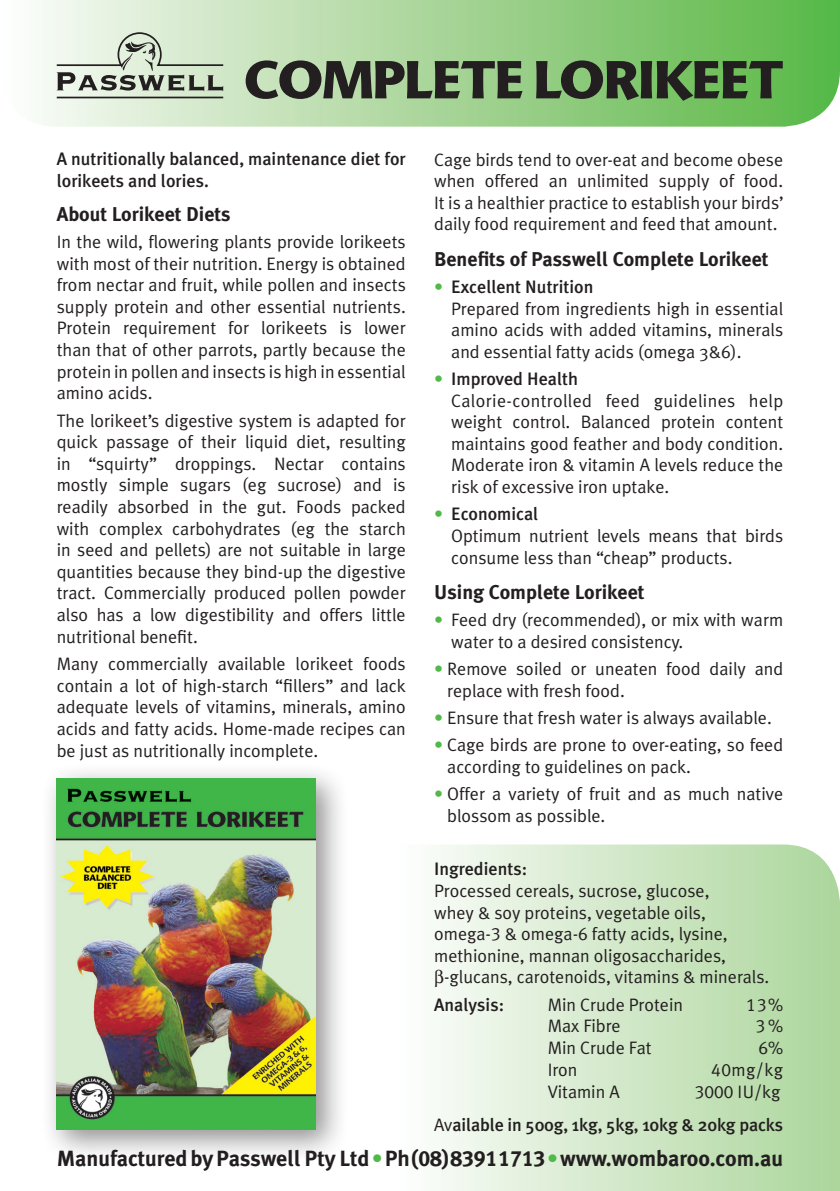
<style>
.page{position:relative;width:840px;height:1191px;background:#fff}
.page>*{position:absolute;margin:0;border:0;box-sizing:border-box;transform-origin:0 0}
.t1{font:900 52px "Advert";letter-spacing:-.01em;color:#231f20}
.t2{font:700 22px "Meta Plus";color:#231f20}
.t3{font:700 20px "Meta Plus";color:#231f20}
.t4{font:18px/21.6px "Meta Plus Normal";color:#231f20;text-align:justify}
.t5{font:500 18px/22px "Meta Plus";color:#231f20}
.t6{font:18px "Meta Plus Normal Caps";color:#231f20}
.s1{font-family:"Meta Plus Normal";font-weight:400;color:#51b948}
.s2{color:#51b948}
.s3{font-family:"Meta Plus Normal Caps"}
.s4{font-family:"Meta Plus Normal"}
.s5{font-family:"Meta Plus Normal";font-weight:400}
.s6{font-family:"Meta Plus Bold Caps";font-weight:400}
</style>
<div class="page">
<svg style="left:40px;top:0;width:799px;height:127px;background:#a1d393"></svg>
<svg style="left:57px;top:32px;width:166px;height:59px;background:#bdc8b8"></svg>
<hr style="left:57px;top:97px;width:166px;height:1px;background:#231f20">
<svg style="left:438px;top:844px;width:401px;height:347px;background:#d0e7c7"></svg>
<div style="left:40px;top:762px;width:309px;height:401px;background:#231f20;opacity:.5"></div>
<img style="left:57px;top:778px;width:259px;height:351px">
<svg style="left:839px;top:0;width:1px;height:81px"></svg>
<svg style="left:438px;top:969px;width:5px;height:18px"></svg>
<p class="t1" style="left:244px;top:47px;width:540px">COMPLETE LORIKEET</p>
<p class="t5" style="left:57px;top:148px;width:350px">A nutritionally balanced, maintenance diet for lorikeets and lories.</p>
<p class="t3" style="left:57px;top:202px;width:175px">About Lorikeet Diets</p>
<p class="t4" style="left:57px;top:231px;width:350px">In the wild, flowering plants provide lorikeets with most of their nutrition. Energy is obtained from nectar and fruit, while pollen and insects supply protein and other essential nutrients.<br>Protein requirement for lorikeets is lower than that of other parrots, partly because the protein in pollen and insects is high in essential amino acids.</p>
<p class="t4" style="left:57px;top:409px;width:350px">The lorikeet’s digestive system is adapted for quick passage of their liquid diet, resulting in “squirty” droppings. Nectar contains mostly simple sugars (eg sucrose) and is readily absorbed in the gut. Foods packed with complex carbohydrates (eg the starch in seed and pellets) are not suitable in large quantities because they bind-up the digestive tract. Commercially produced pollen powder also has a low digestibility and offers little nutritional benefit.</p>
<p class="t4" style="left:57px;top:652px;width:350px">Many commercially available lorikeet foods contain a lot of high-starch “fillers” and lack adequate levels of vitamins, minerals, amino acids and fatty acids. Home-made recipes can be just as nutritionally incomplete.</p>
<p class="t4" style="left:434px;top:148px;width:351px">Cage birds tend to over-eat and become obese when offered an unlimited supply of food.<br>It is a healthier practice to establish your birds’ daily food requirement and feed that amount.</p>
<p class="t3" style="left:434px;top:247px;width:336px">Benefits of Passwell Complete Lorikeet</p>
<p class="t5" style="left:434px;top:275px;width:161px"><span class="s1">•</span> Excellent Nutrition</p>
<p class="t4" style="left:451px;top:297px;width:333px">Prepared from ingredients high in essential amino acids with added vitamins, minerals and essential fatty acids (omega 3&amp;6).</p>
<p class="t5" style="left:434px;top:368px;width:145px"><span class="s1">•</span> Improved Health</p>
<p class="t4" style="left:451px;top:389px;width:333px">Calorie-controlled feed guidelines help weight control. Balanced protein content maintains good feather and body condition.<br>Moderate iron &amp; vitamin A levels reduce the risk of excessive iron uptake.</p>
<p class="t5" style="left:434px;top:503px;width:105px"><span class="s1">•</span> Economical</p>
<p class="t4" style="left:451px;top:525px;width:333px">Optimum nutrient levels means that birds consume less than “cheap” products.</p>
<p class="t3" style="left:434px;top:580px;width:212px">Using Complete Lorikeet</p>
<p class="t4" style="left:451px;top:609px;width:333px;text-indent:-17px"><span class="s2">•</span> Feed dry (recommended), or mix with warm water to a desired consistency.</p>
<p class="t4" style="left:447px;top:658px;width:337px;text-indent:-13px"><span class="s2">•</span> Remove soiled or uneaten food daily and replace with fresh food.</p>
<p class="t4" style="left:434px;top:706px;width:339px"><span class="s2">•</span> Ensure that fresh water is always available.</p>
<p class="t4" style="left:447px;top:734px;width:337px;text-indent:-13px"><span class="s2">•</span> Cage birds are prone to over-eating, so feed according to guidelines on pack.</p>
<p class="t4" style="left:447px;top:782px;width:337px;text-indent:-13px"><span class="s2">•</span> Offer a variety of fruit and as much native blossom as possible.</p>
<p class="t5" style="left:434px;top:858px;width:94px">Ingredients:</p>
<p class="t4" style="left:434px;top:879px;width:277px">Processed cereals, sucrose, glucose,</p>
<p class="t4" style="left:434px;top:901px;width:273px">whey &amp; soy proteins, vegetable oils,</p>
<p class="t4" style="left:434px;top:923px;width:295px">omega-<span class="s3">3</span> &amp; omega-<span class="s3">6</span> fatty acids, lysine,</p>
<p class="t4" style="left:434px;top:944px;width:293px">methionine, mannan oligosaccharides,</p>
<p class="t4" style="left:444px;top:966px;width:326px">-glucans, carotenoids, vitamins &amp; minerals.</p>
<p class="t5" style="left:434px;top:993px;width:71px">Analysis:</p>
<p class="t4" style="left:547px;top:993px;width:137px">Min Crude Protein</p>
<p class="t6" style="left:745px;top:994px;width:39px">13<span class="s4">%</span></p>
<p class="t4" style="left:547px;top:1015px;width:74px">Max Fibre</p>
<p class="t6" style="left:755px;top:1015px;width:29px">3<span class="s4">%</span></p>
<p class="t4" style="left:547px;top:1036px;width:105px">Min Crude Fat</p>
<p class="t6" style="left:758px;top:1037px;width:26px">6<span class="s4">%</span></p>
<p class="t4" style="left:547px;top:1058px;width:31px">Iron</p>
<p class="t4" style="left:710px;top:1058px;width:74px"><span class="s3">40</span>mg/kg</p>
<p class="t4" style="left:547px;top:1080px;width:73px">Vitamin A</p>
<p class="t4" style="left:694px;top:1080px;width:87px"><span class="s3">3000</span> IU/kg</p>
<p class="t5" style="left:434px;top:1113px;width:350px"><span class="s5">Av</span>ailable in 500g, 1kg, 5kg, 10kg &amp; 20kg packs</p>
<p class="t2" style="left:57px;top:1146px;width:727px">Manufactured by Passwell Pty Ltd <span class="s2">•</span> Ph <span class="s6">(08) 8391 1713</span> <span class="s2">•</span>www.wombaroo.com.au</p>
</div>
